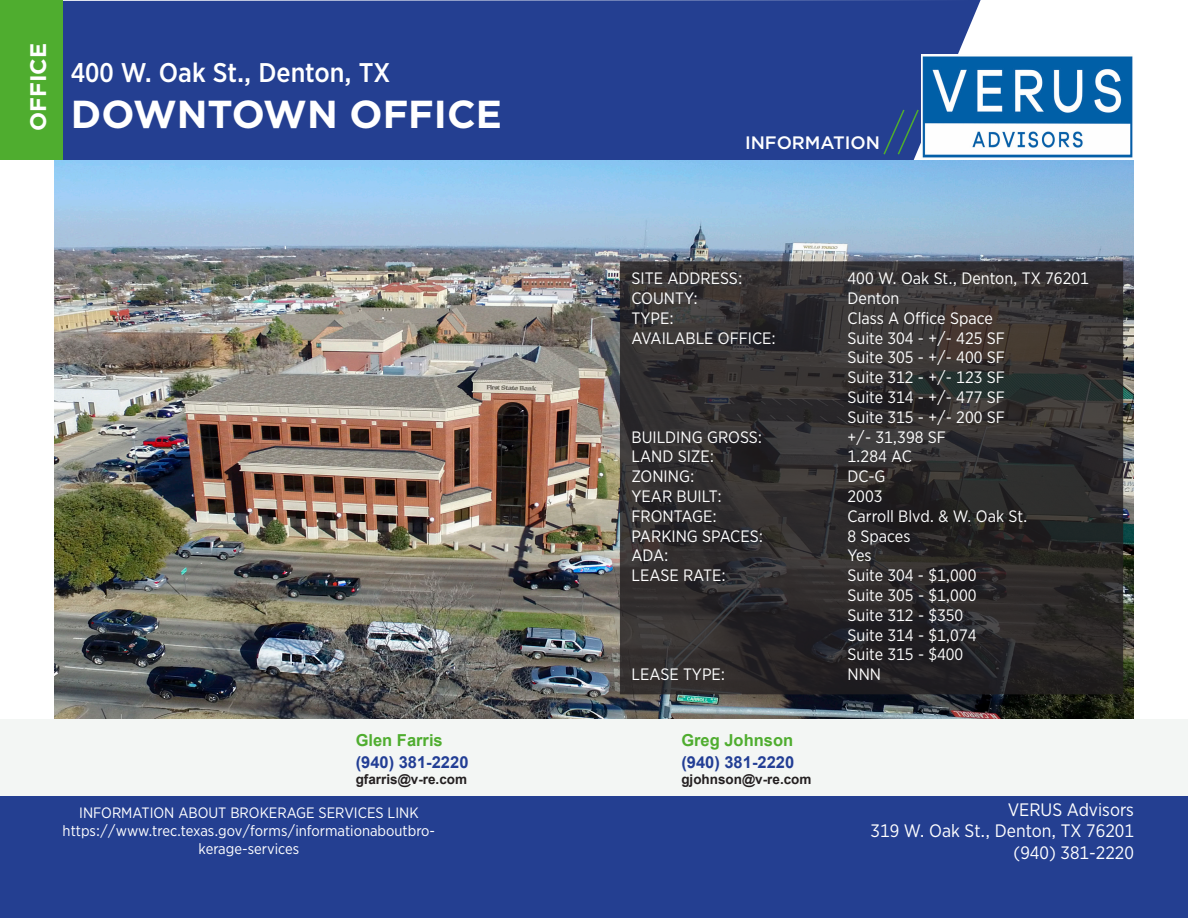
<style>
.page{position:relative;width:1188px;height:918px;background:#fff}
.page>*{position:absolute;margin:0;border:0;box-sizing:border-box;transform-origin:0 0}
.t1{font:700 39px "Gotham C1 Head";color:#fff}
.t2{font:700 27px "Gotham C2 Text";color:#fff}
.t3{font:700 22.5px "Gotham C1 Head";color:#fff}
.t4{font:18px "Gotham C2 Text";color:#fff}
.t5{font:18px "Gotham C1 Head";color:#fff}
.t6{font:16.5px "Gotham C2 Text";color:#fff}
.t7{font:700 16.5px "Arial";color:#223e95}
.t8{font:700 16.5px "Arial";color:#4fad2f}
.t9{font:15px/18px "Gotham C2 Text";color:#fff;text-align:center}
.t10{font:700 13.5px "Arial";color:#231f20}
</style>
<div class="page">
<div style="left:63px;top:0;width:918px;height:160px;background:#243f91"></div>
<svg style="left:882px;top:108px;width:38px;height:48px;background:#2a4a8a"></svg>
<div style="left:0;top:0;width:63px;height:160px;background:#4fad2f"></div>
<div style="left:0;top:796px;width:1188px;height:122px;background:#243f91"></div>
<div style="left:0;top:719px;width:1188px;height:77px;background:#f3f6f4"></div>
<img style="left:54px;top:160px;width:1080px;height:559px">
<svg style="left:623px;top:264px;width:497px;height:427px;background:#2f2d2d"></svg>
<div style="left:620px;top:261px;width:503px;height:433px;border:2px solid #231f20"></div>
<img style="left:922px;top:54px;width:211px;height:105px">
<p class="t3" style="left:23px;top:131px;width:89px;rotate:-90deg">OFFICE</p>
<p class="t2" style="left:71px;top:55px;width:321px">400 W. Oak St., Denton, TX</p>
<p class="t1" style="left:71px;top:89px;width:432px">DOWNTOWN OFFICE</p>
<p class="t8" style="left:356px;top:729px;width:89px">Glen Farris</p>
<p class="t7" style="left:356px;top:751px;width:114px">(940) 381-2220</p>
<p class="t10" style="left:356px;top:770px;width:113px">gfarris@v-re.com</p>
<p class="t9" style="left:79px;top:804px;width:341px">INFORMATION ABOUT BROKERAGE SERVICES LINK</p>
<p class="t9" style="left:63px;top:822px;width:374px">https://www.trec.texas.gov/forms/informationaboutbro&shy;kerage-services</p>
<p class="t5" style="left:745px;top:131px;width:137px">INFORMATION</p>
<p class="t6" style="left:632px;top:268px;width:112px">SITE ADDRESS:</p>
<p class="t6" style="left:848px;top:268px;width:243px">400 W. Oak St., Denton, TX 76201</p>
<p class="t6" style="left:632px;top:288px;width:68px">COUNTY:</p>
<p class="t6" style="left:848px;top:288px;width:53px">Denton</p>
<p class="t6" style="left:632px;top:308px;width:44px">TYPE:</p>
<p class="t6" style="left:848px;top:308px;width:147px">Class A Office Space</p>
<p class="t6" style="left:632px;top:328px;width:146px">AVAILABLE OFFICE:</p>
<p class="t6" style="left:848px;top:328px;width:159px">Suite 304 - +/- 425 SF</p>
<p class="t6" style="left:848px;top:347px;width:159px">Suite 305 - +/- 400 SF</p>
<p class="t6" style="left:848px;top:367px;width:159px">Suite 312 - +/- 123 SF</p>
<p class="t6" style="left:848px;top:387px;width:159px">Suite 314 - +/- 477 SF</p>
<p class="t6" style="left:848px;top:407px;width:159px">Suite 315 - +/- 200 SF</p>
<p class="t6" style="left:632px;top:427px;width:132px">BUILDING GROSS:</p>
<p class="t6" style="left:848px;top:427px;width:100px">+/- 31,398 SF</p>
<p class="t6" style="left:632px;top:446px;width:84px">LAND SIZE:</p>
<p class="t6" style="left:848px;top:446px;width:66px">1.284 AC</p>
<p class="t6" style="left:632px;top:466px;width:64px">ZONING:</p>
<p class="t6" style="left:848px;top:466px;width:39px">DC-G</p>
<p class="t6" style="left:632px;top:486px;width:92px">YEAR BUILT:</p>
<p class="t6" style="left:848px;top:486px;width:36px">2003</p>
<p class="t6" style="left:632px;top:506px;width:87px">FRONTAGE:</p>
<p class="t6" style="left:848px;top:506px;width:181px">Carroll Blvd. &amp; W. Oak St.</p>
<p class="t6" style="left:632px;top:526px;width:133px">PARKING SPACES:</p>
<p class="t6" style="left:848px;top:526px;width:64px">8 Spaces</p>
<p class="t6" style="left:632px;top:545px;width:38px">ADA:</p>
<p class="t6" style="left:848px;top:545px;width:26px">Yes</p>
<p class="t6" style="left:632px;top:565px;width:96px">LEASE RATE:</p>
<p class="t6" style="left:848px;top:565px;width:130px">Suite 304 - $1,000</p>
<p class="t6" style="left:848px;top:585px;width:130px">Suite 305 - $1,000</p>
<p class="t6" style="left:848px;top:605px;width:117px">Suite 312 - $350</p>
<p class="t6" style="left:848px;top:625px;width:130px">Suite 314 - $1,074</p>
<p class="t6" style="left:848px;top:644px;width:117px">Suite 315 - $400</p>
<p class="t6" style="left:632px;top:664px;width:95px">LEASE TYPE:</p>
<p class="t6" style="left:848px;top:664px;width:35px">NNN</p>
<p class="t8" style="left:681px;top:729px;width:113px">Greg Johnson</p>
<p class="t7" style="left:681px;top:751px;width:114px">(940) 381-2220</p>
<p class="t10" style="left:681px;top:770px;width:132px">gjohnson@v-re.com</p>
<p class="t4" style="left:1008px;top:798px;width:128px">VERUS Advisors</p>
<p class="t4" style="left:871px;top:820px;width:265px">319 W. Oak St., Denton, TX 76201</p>
<p class="t4" style="left:1014px;top:842px;width:122px">(940) 381-2220</p>
</div>
